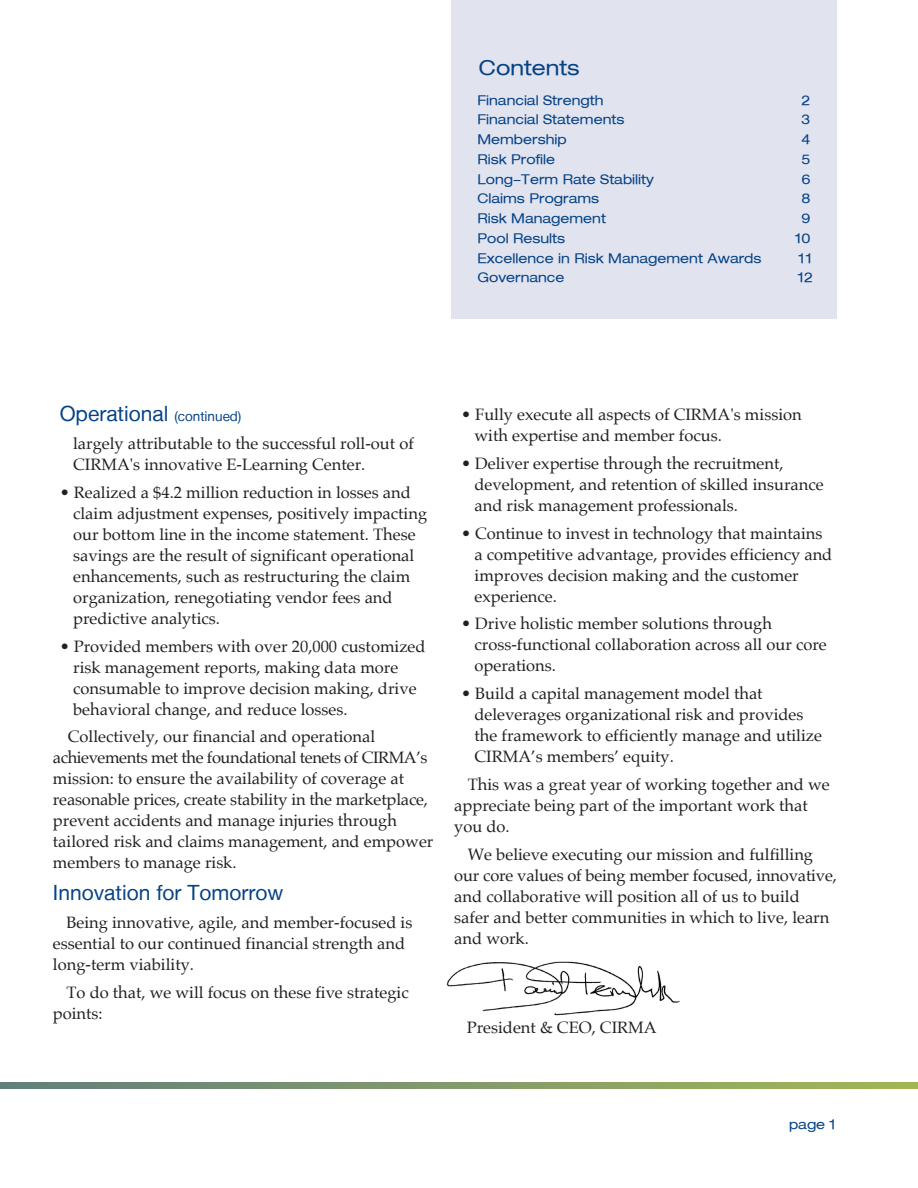
<style>
.page{position:relative;width:918px;height:1188px;background:#fff}
.page>*{position:absolute;margin:0;border:0;box-sizing:border-box;transform-origin:0 0}
.t1{font:21px "Helvetica Neue LT";color:#054286}
.t2{font:expanded 21px "Helvetica Neue LT";color:#054286}
.t3{font:16.5px/21px "Palatino";color:#231f20}
.t4{font:expanded 13.5px "Helvetica Neue LT";color:#054286}
.s1{font-size:13.5px}
</style>
<div class="page">
<img style="left:446px;top:961px;width:234px;height:55px">
<div style="left:451px;top:0;width:386px;height:318px;background:#e1e3ef"></div>
<svg style="left:0;top:1082px;width:918px;height:7px;background:#829a69"></svg>
<p class="t2" style="left:479px;top:55px;width:102px">Contents</p>
<p class="t4" style="left:477px;top:92px;width:128px">Financial Strength</p>
<p class="t4" style="left:801px;top:92px;width:11px">2</p>
<p class="t4" style="left:477px;top:111px;width:149px">Financial Statements</p>
<p class="t4" style="left:801px;top:111px;width:11px">3</p>
<p class="t4" style="left:477px;top:131px;width:91px">Membership</p>
<p class="t4" style="left:801px;top:131px;width:11px">4</p>
<p class="t4" style="left:477px;top:151px;width:79px">Risk Profile</p>
<p class="t4" style="left:801px;top:151px;width:11px">5</p>
<p class="t4" style="left:477px;top:171px;width:178px">Long-Term Rate Stability</p>
<p class="t4" style="left:801px;top:171px;width:11px">6</p>
<p class="t4" style="left:477px;top:190px;width:123px">Claims Programs</p>
<p class="t4" style="left:801px;top:190px;width:11px">8</p>
<p class="t4" style="left:477px;top:210px;width:130px">Risk Management</p>
<p class="t4" style="left:801px;top:210px;width:11px">9</p>
<p class="t4" style="left:477px;top:230px;width:89px">Pool Results</p>
<p class="t4" style="left:795px;top:230px;width:17px">10</p>
<p class="t4" style="left:477px;top:250px;width:286px">Excellence in Risk Management Awards</p>
<p class="t4" style="left:799px;top:250px;width:15px">11</p>
<p class="t4" style="left:477px;top:269px;width:89px">Governance</p>
<p class="t4" style="left:798px;top:269px;width:17px">12</p>
<p class="t1" style="left:60px;top:402px;width:183px">Operational <span class="s1">(continued)</span></p>
<p class="t3" style="left:73px;top:433px;width:342px">largely attributable to the successful roll-out of<br>CIRMA's innovative E-Learning Center.</p>
<p class="t3" style="left:73px;top:482px;width:356px;text-indent:-14px">• Realized a $4.2 million reduction in losses and claim adjustment expenses, positively impacting our bottom line in the income statement. These savings are the result of significant operational enhancements, such as restructuring the claim organization, renegotiating vendor fees and predictive analytics.</p>
<p class="t3" style="left:73px;top:636px;width:354px;text-indent:-14px">• Provided members with over 20,000 customized risk management reports, making data more consumable to improve decision making, drive behavioral change, and reduce losses.</p>
<p class="t3" style="left:53px;top:726px;width:382px;text-indent:15px">Collectively, our financial and operational achievements met the foundational tenets of CIRMA’s mission: to ensure the availability of coverage at reasonable prices, create stability in the marketplace, prevent accidents and manage injuries through tailored risk and claims management, and empower members to manage risk.</p>
<p class="t1" style="left:53px;top:880px;width:232px">Innovation for Tomorrow</p>
<p class="t3" style="left:53px;top:912px;width:361px;text-indent:14px">Being innovative, agile, and member-focused is essential to our continued financial strength and long-term viability.</p>
<p class="t3" style="left:53px;top:982px;width:357px;text-indent:14px">To do that, we will focus on these five strategic points:</p>
<p class="t3" style="left:475px;top:404px;width:329px;text-indent:-14px">• Fully execute all aspects of CIRMA's mission with expertise and member focus.</p>
<p class="t3" style="left:475px;top:453px;width:351px;text-indent:-14px">• Deliver expertise through the recruitment, development, and retention of skilled insurance and risk management professionals.</p>
<p class="t3" style="left:475px;top:522px;width:359px;text-indent:-14px">• Continue to invest in technology that maintains a competitive advantage, provides efficiency and improves decision making and the customer experience.</p>
<p class="t3" style="left:475px;top:613px;width:354px;text-indent:-14px">• Drive holistic member solutions through cross-functional collaboration across all our core operations.</p>
<p class="t3" style="left:475px;top:683px;width:349px;text-indent:-14px">• Build a capital management model that deleverages organizational risk and provides the framework to efficiently manage and utilize CIRMA’s members’ equity.</p>
<p class="t3" style="left:454px;top:774px;width:377px;text-indent:14px">This was a great year of working together and we appreciate being part of the important work that you do.</p>
<p class="t3" style="left:454px;top:843px;width:384px;text-indent:14px">We believe executing our mission and fulfilling our core values of being member focused, innovative, and collaborative will position all of us to build safer and better communities in which to live, learn and work.</p>
<p class="t3" style="left:467px;top:1017px;width:191px">President &amp; CEO, CIRMA</p>
<p class="t4" style="left:789px;top:1116px;width:48px">page 1</p>
</div>
